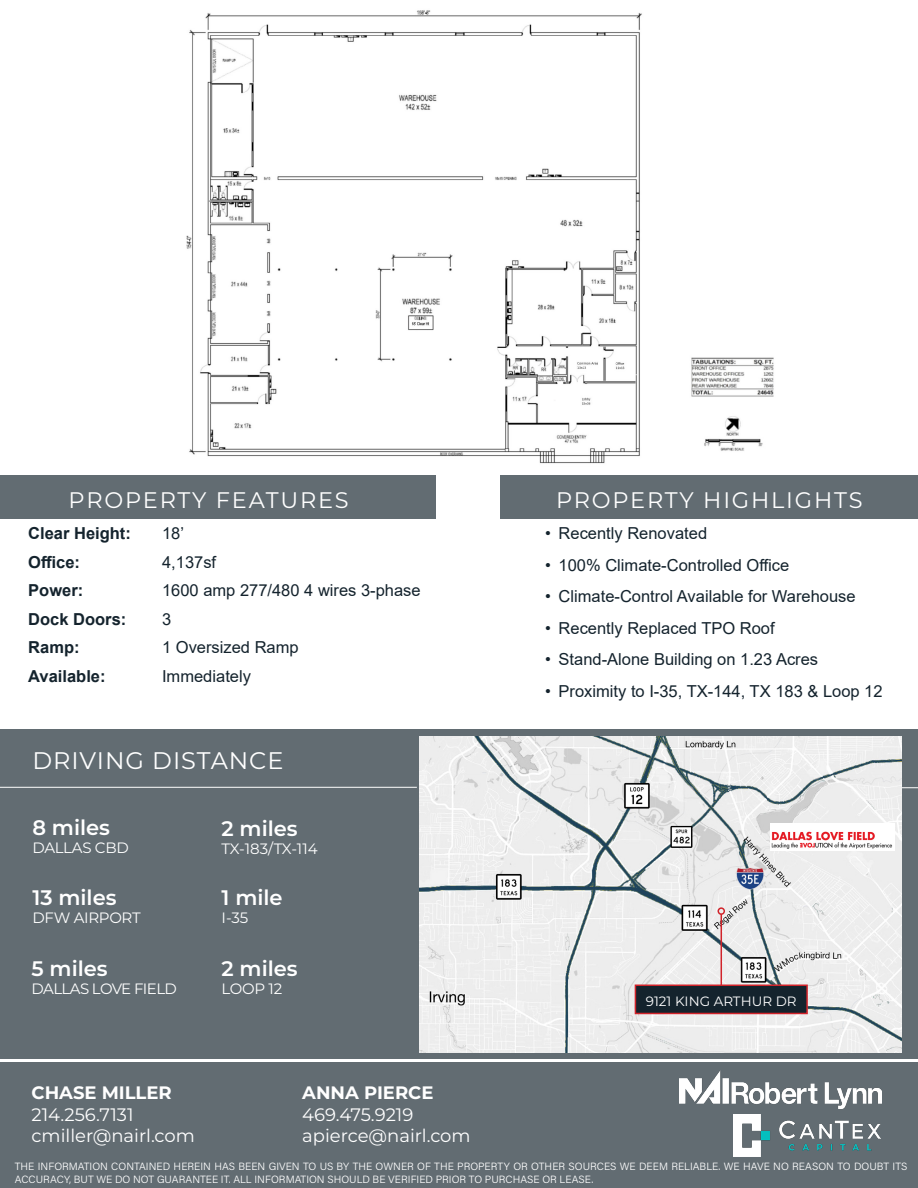
<style>
.page{position:relative;width:918px;height:1188px;background:#fff}
.page>*{position:absolute;margin:0;border:0;box-sizing:border-box;transform-origin:0 0}
.t1{font:24px "Montserrat";letter-spacing:.04em;color:#fff}
.t2{font:22.5px "Montserrat";letter-spacing:.08em;color:#fff}
.t3{font:600 21px "Montserrat";color:#fff}
.t4{font:18px "Montserrat";color:#fff}
.t5{font:700 18px "Montserrat";color:#fff}
.t6{font:16.5px "Arial";color:#14232d}
.t7{font:700 16.5px "Arial";color:#14232d}
.t8{font:15px "Montserrat";letter-spacing:-.02em;color:#fff}
.t9{font:15px "Montserrat";letter-spacing:-.04em;color:#fff}
.t10{font:15px "Montserrat";color:#fff}
.t11{font:13.5px "Montserrat";color:#fff}
.t12{font:10.5px/12.6px "Acumin Variable Concept";color:#fff}
</style>
<div class="page">
<img style="left:186px;top:10px;width:588px;height:454px">
<div style="left:0;top:1062px;width:918px;height:126px;background:#626c72"></div>
<div style="left:0;top:729px;width:918px;height:330px;background:#626c72"></div>
<div style="left:0;top:475px;width:436px;height:43px;background:#626c72"></div>
<hr style="left:0;top:787px;width:417px;height:1px;background:#fff">
<svg style="left:902px;top:787px;width:16px;height:1px"></svg>
<div style="left:501px;top:475px;width:417px;height:43px;background:#626c72"></div>
<img style="left:419px;top:736px;width:482px;height:316px">
<hr style="left:721px;top:914px;width:1px;height:74px;background:#d1232a">
<div style="left:718px;top:907px;width:7px;height:8px;border:2px solid #d1232a;border-radius:50%"></div>
<div style="left:635px;top:985px;width:172px;height:28px;background:#14232d"></div>
<div style="left:635px;top:985px;width:173px;height:29px;border:2px solid #d1232a"></div>
<img style="left:771px;top:824px;width:124px;height:27px">
<img style="left:680px;top:1071px;width:201px;height:37px">
<img style="left:734px;top:1115px;width:146px;height:41px">
<p class="t2" style="left:69px;top:484px;width:282px">PROPERTY FEATURES</p>
<p class="t7" style="left:28px;top:522px;width:104px">Clear Height:</p>
<p class="t7" style="left:28px;top:551px;width:53px">Office:</p>
<p class="t7" style="left:28px;top:579px;width:57px">Power:</p>
<p class="t7" style="left:28px;top:608px;width:100px">Dock Doors:</p>
<p class="t7" style="left:28px;top:636px;width:53px">Ramp:</p>
<p class="t7" style="left:28px;top:665px;width:79px">Available:</p>
<p class="t6" style="left:162px;top:522px;width:24px">18’</p>
<p class="t6" style="left:162px;top:551px;width:56px">4,137sf</p>
<p class="t6" style="left:162px;top:579px;width:260px">1600 amp 277/480 4 wires 3-phase</p>
<p class="t6" style="left:162px;top:608px;width:11px">3</p>
<p class="t6" style="left:162px;top:636px;width:138px">1 Oversized Ramp</p>
<p class="t6" style="left:162px;top:665px;width:90px">Immediately</p>
<p class="t1" style="left:32px;top:744px;width:253px">DRIVING DISTANCE</p>
<p class="t3" style="left:32px;top:813px;width:79px">8 miles</p>
<p class="t8" style="left:32px;top:837px;width:98px">DALLAS CBD</p>
<p class="t3" style="left:32px;top:883px;width:86px">13 miles</p>
<p class="t8" style="left:32px;top:908px;width:110px">DFW AIRPORT</p>
<p class="t3" style="left:32px;top:954px;width:78px">5 miles</p>
<p class="t9" style="left:32px;top:978px;width:147px">DALLAS LOVE FIELD</p>
<p class="t3" style="left:222px;top:814px;width:78px">2 miles</p>
<p class="t10" style="left:222px;top:839px;width:98px">TX-183/TX-114</p>
<p class="t3" style="left:222px;top:883px;width:63px">1 mile</p>
<p class="t8" style="left:222px;top:908px;width:28px">I-35</p>
<p class="t3" style="left:222px;top:954px;width:78px">2 miles</p>
<p class="t8" style="left:222px;top:978px;width:62px">LOOP 12</p>
<p class="t5" style="left:32px;top:1080px;width:142px">CHASE MILLER</p>
<p class="t4" style="left:32px;top:1102px;width:104px">214.256.7131</p>
<p class="t4" style="left:32px;top:1124px;width:165px">cmiller@nairl.com</p>
<p class="t5" style="left:302px;top:1080px;width:133px">ANNA PIERCE</p>
<p class="t4" style="left:302px;top:1102px;width:113px">469.475.9219</p>
<p class="t4" style="left:302px;top:1124px;width:170px">apierce@nairl.com</p>
<p class="t2" style="left:556px;top:484px;width:308px">PROPERTY HIGHLIGHTS</p>
<p class="t6" style="left:545px;top:522px;width:164px">• Recently Renovated</p>
<p class="t6" style="left:545px;top:554px;width:246px">• 100% Climate-Controlled Office</p>
<p class="t6" style="left:545px;top:585px;width:312px">• Climate-Control Available for Warehouse</p>
<p class="t6" style="left:545px;top:617px;width:231px">• Recently Replaced TPO Roof</p>
<p class="t6" style="left:545px;top:648px;width:275px">• Stand-Alone Building on 1.23 Acres</p>
<p class="t6" style="left:545px;top:680px;width:339px">• Proximity to I-35, TX-144, TX 183 &amp; Loop 12</p>
<p class="t11" style="left:646px;top:992px;width:152px">9121 KING ARTHUR DR</p>
<p class="t12" style="left:15px;top:1160px;width:894px">THE INFORMATION CONTAINED HEREIN HAS BEEN GIVEN TO US BY THE OWNER OF THE PROPERTY OR OTHER SOURCES WE DEEM RELIABLE. WE HAVE NO REASON TO DOUBT ITS<br>ACCURACY, BUT WE DO NOT GUARANTEE IT. ALL INFORMATION SHOULD BE VERIFIED PRIOR TO PURCHASE OR LEASE.</p>
</div>
